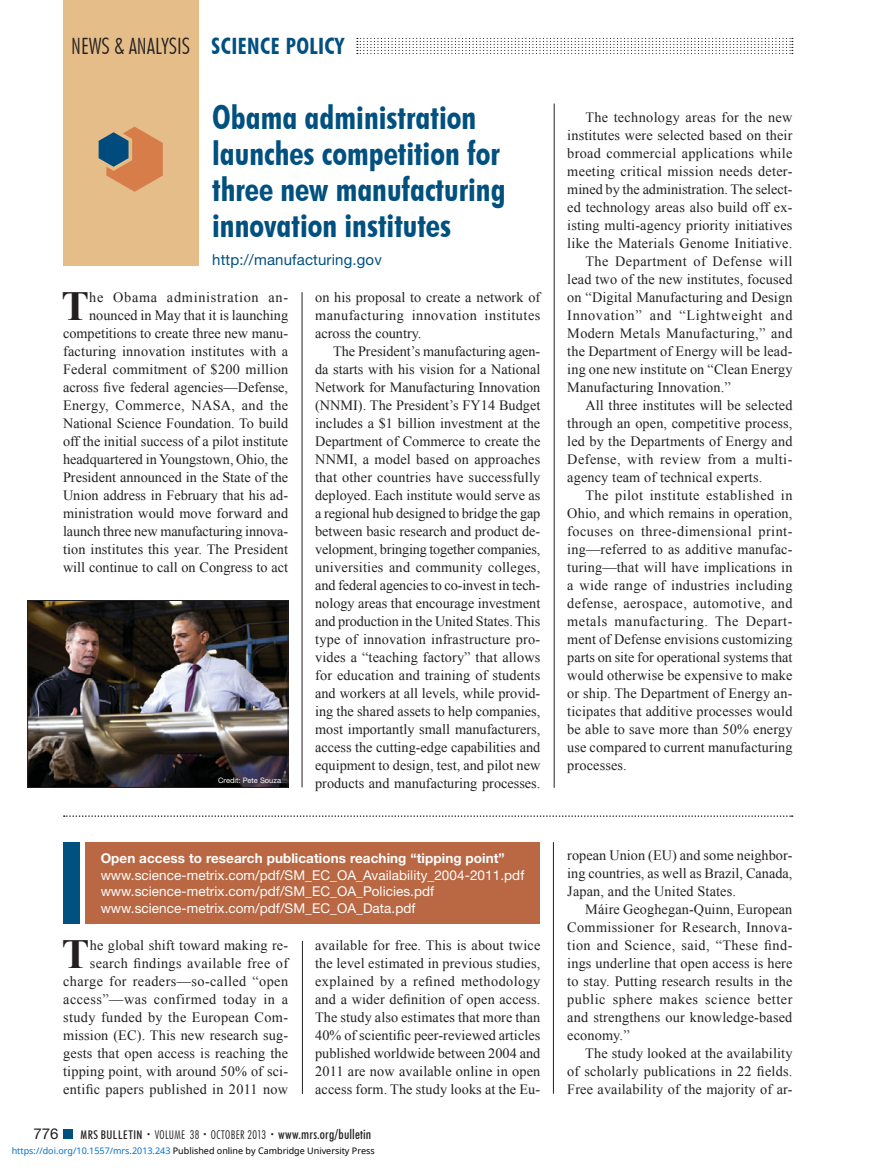
<style>
.page{position:relative;width:878px;height:1175px;background:#fff}
.page>*{position:absolute;margin:0;border:0;box-sizing:border-box;transform-origin:0 0}
.t1{font:700 41.4px "Times New Roman";color:#231f20}
.t2{font:700 condensed 33px/36px "Futura BT";color:#005080}
.t3{font:300 condensed 22.5px "Futura BT";color:#231f20}
.t4{font:700 condensed 22.5px "Futura BT";letter-spacing:.02em;color:#005080}
.t5{font:15px "Helvetica Neue LT Std";letter-spacing:.01em;color:#005080}
.t6{font:15px "Helvetica Neue LT Std";color:#231f20}
.t7{font:14.25px/18px "Times New Roman";letter-spacing:.01em;color:#231f20;text-align:justify}
.t8{font:14.25px "Times New Roman";letter-spacing:.035em;color:#231f20}
.t9{font:14.25px "Times New Roman";letter-spacing:.03em;color:#231f20}
.t10{font:14.25px "Times New Roman";letter-spacing:.04em;color:#231f20}
.t11{font:14.25px "Times New Roman";letter-spacing:.045em;color:#231f20}
.t12{font:13.5px/16.5px "Helvetica Neue LT Std";letter-spacing:.005em;color:#fff}
.t13{font:700 13.5px "Helvetica Neue LT Std";letter-spacing:.005em;color:#fff}
.t14{font:500 condensed 13.5px "Futura BT";letter-spacing:.01em;color:#231f20}
.t15{font:9px "Noto Sans";color:#000}
.t16{font:7.5px "Helvetica Neue LT Std";color:#fff}
.s1{font-size:12px}
.s2{font-weight:300;font-size:7.5px}
.s3{font-weight:300;font-size:12px}
.s4{color:#0172cf}
</style>
<div class="page">
<div style="left:63px;top:1130px;width:9px;height:8px;background:#005080"></div>
<svg style="left:357px;top:38px;width:435px;height:16px"></svg>
<div style="left:63px;top:0;width:135px;height:266px;background:#e4bd89"></div>
<svg style="left:99px;top:127px;width:64px;height:65px"></svg>
<img style="left:29px;top:602px;width:257px;height:184px">
<div style="left:27px;top:600px;width:261px;height:188px;border:1px solid #231f20"></div>
<hr style="left:554px;top:104px;width:1px;height:684px;background:#231f20">
<hr style="left:302px;top:292px;width:1px;height:495px;background:#231f20">
<svg style="left:64px;top:815px;width:728px;height:2px"></svg>
<div style="left:85px;top:842px;width:455px;height:81px;background:#b96843"></div>
<div style="left:63px;top:842px;width:16px;height:81px;background:#005080"></div>
<hr style="left:302px;top:940px;width:1px;height:154px;background:#231f20">
<hr style="left:553px;top:842px;width:1px;height:251px;background:#231f20">
<h3 class="t3" style="left:76px;top:33px;width:108px">NEWS &amp; EVENTS</h3>
<h3 class="t4" style="left:212px;top:32px;width:134px">SCIENCE POLICY</h3>
<h3 class="t3" style="left:71px;top:32px;width:120px">NEWS &amp; ANALYSIS</h3>
<h2 class="t2" style="left:212px;top:99px;width:295px">Obama administration launches competition for three new manufacturing innovation institutes</h2>
<p class="t5" style="left:212px;top:254px;width:171px">http://manufacturing.gov</p>
<p class="t7" style="left:63px;top:288px;width:227px;text-align:right">he Obama administration an&shy;nounced in May that it is launching competitions to create three new manu&shy;facturing innovation institutes with a Federal commitment of $200 million across five federal agencies—Defense, Energy, Commerce, NASA, and the National Science Foundation. To build off the initial success of a pilot institute headquartered in Youngstown, Ohio, the President announced in the State of the Union address in February that his ad&shy;ministration would move forward and launch three new manufacturing innova&shy;tion institutes this year. The President will continue to call on Congress to act</p>
<p class="t7" style="left:315px;top:288px;width:227px">on his proposal to create a network of manufacturing innovation institutes across the country.</p>
<h1 class="t1" style="left:62px;top:283px;width:29px">T</h1>
<p class="t7" style="left:315px;top:342px;width:227px;text-indent:18px">The President’s manufacturing agen&shy;da starts with his vision for a National Network for Manufacturing Innovation (NNMI). The President’s FY14 Budget includes a $1 billion investment at the Department of Commerce to create the NNMI, a model based on approaches that other countries have successfully deployed. Each institute would serve as a regional hub designed to bridge the gap between basic research and product de&shy;velopment, bringing together companies, universities and community colleges, and federal agencies to co-invest in tech&shy;nology areas that encourage investment and production in the United States. This type of innovation infrastructure pro&shy;vides a “teaching factory” that allows for education and training of students and workers at all levels, while provid&shy;ing the shared assets to help companies, most importantly small manufacturers, access the cutting-edge capabilities and equipment to design, test, and pilot new products and manufacturing processes.</p>
<p class="t16" style="left:218px;top:777px;width:64px">Credit: Pete Souza</p>
<p class="t13" style="left:101px;top:853px;width:406px">Open access to research publications reaching “tipping point”</p>
<p class="t12" style="left:101px;top:868px;width:425px">www.science-metrix.com/pdf/SM_EC_OA_Availability_2004-2011.pdf www.science-metrix.com/pdf/SM_EC_OA_Policies.pdf www.science-metrix.com/pdf/SM_EC_OA_Data.pdf</p>
<p class="t7" style="left:315px;top:936px;width:227px">available for free. This is about twice the level estimated in previous studies, explained by a refined methodology and a wider definition of open access.<br>The study also estimates that more than 40% of scientific peer-reviewed articles published worldwide between 2004 and 2011 are now available online in open access form. The study looks at the Eu-</p>
<p class="t7" style="left:63px;top:936px;width:226px;text-align:right">he global shift toward making re&shy;search findings available free of charge for readers—so-called “open access”—was confirmed today in a study funded by the European Com&shy;mission (EC). This new research sug&shy;gests that open access is reaching the tipping point, with around 50% of sci&shy;entific papers published in 2011 now</p>
<h1 class="t1" style="left:62px;top:931px;width:29px">T</h1>
<p class="t6" style="left:33px;top:1128px;width:27px">776</p>
<p class="t14" style="left:81px;top:1126px;width:292px"><span class="s1">MRS BULLETIN</span> <span class="s2">•</span> <span class="s3">VOLUME 38</span> <span class="s2">•</span> <span class="s3">OCTOBER 2013</span> <span class="s2">•</span> www.mrs.org/bulletin</p>
<p class="t15" style="left:12px;top:1143px;width:364px"><span class="s4">https://doi.org/10.1557/mrs.2013.243</span> Published online by Cambridge University Press</p>
<p class="t7" style="left:585px;top:108px;width:209px">The technology areas for the new</p>
<p class="t7" style="left:567px;top:126px;width:227px">institutes were selected based on their</p>
<p class="t7" style="left:567px;top:144px;width:227px">broad commercial applications while</p>
<p class="t7" style="left:567px;top:162px;width:227px">meeting critical mission needs deter-</p>
<p class="t7" style="left:567px;top:180px;width:227px">mined by the administration. The select-</p>
<p class="t7" style="left:567px;top:198px;width:227px">ed technology areas also build off ex-</p>
<p class="t7" style="left:567px;top:216px;width:227px">isting multi-agency priority initiatives</p>
<p class="t7" style="left:567px;top:234px;width:227px">like the Materials Genome Initiative.</p>
<p class="t8" style="left:585px;top:253px;width:209px">The Department of Defense will</p>
<p class="t7" style="left:567px;top:270px;width:227px">lead two of the new institutes, focused</p>
<p class="t7" style="left:567px;top:288px;width:227px">on “Digital Manufacturing and Design</p>
<p class="t11" style="left:567px;top:307px;width:227px">Innovation” and “Lightweight and</p>
<p class="t7" style="left:567px;top:324px;width:227px">Modern Metals Manufacturing,” and</p>
<p class="t7" style="left:567px;top:342px;width:227px">the Department of Energy will be lead-</p>
<p class="t7" style="left:567px;top:360px;width:227px">ing one new institute on “Clean Energy</p>
<p class="t7" style="left:567px;top:378px;width:165px">Manufacturing Innovation.”</p>
<p class="t7" style="left:585px;top:396px;width:209px">All three institutes will be selected</p>
<p class="t7" style="left:567px;top:414px;width:227px">through an open, competitive process,</p>
<p class="t7" style="left:567px;top:432px;width:227px">led by the Departments of Energy and</p>
<p class="t9" style="left:567px;top:451px;width:227px">Defense, with review from a multi-</p>
<p class="t7" style="left:567px;top:468px;width:196px">agency team of technical experts.</p>
<p class="t8" style="left:585px;top:487px;width:209px">The pilot institute established in</p>
<p class="t7" style="left:567px;top:504px;width:227px">Ohio, and which remains in operation,</p>
<p class="t8" style="left:567px;top:523px;width:227px">focuses on three-dimensional print-</p>
<p class="t7" style="left:567px;top:540px;width:227px">ing—referred to as additive manufac-</p>
<p class="t7" style="left:567px;top:558px;width:227px">turing—that will have implications in</p>
<p class="t7" style="left:567px;top:576px;width:227px">a wide range of industries including</p>
<p class="t9" style="left:567px;top:595px;width:227px">defense, aerospace, automotive, and</p>
<p class="t10" style="left:567px;top:613px;width:227px">metals manufacturing. The Depart-</p>
<p class="t7" style="left:567px;top:630px;width:227px">ment of Defense envisions customizing</p>
<p class="t7" style="left:567px;top:648px;width:227px">parts on site for operational systems that</p>
<p class="t7" style="left:567px;top:666px;width:227px">would otherwise be expensive to make</p>
<p class="t7" style="left:567px;top:684px;width:227px">or ship. The Department of Energy an-</p>
<p class="t7" style="left:567px;top:702px;width:227px">ticipates that additive processes would</p>
<p class="t7" style="left:567px;top:720px;width:227px">be able to save more than 50% energy</p>
<p class="t7" style="left:567px;top:738px;width:227px">use compared to current manufacturing</p>
<p class="t7" style="left:567px;top:756px;width:61px">processes.</p>
<p class="t7" style="left:567px;top:846px;width:227px">ropean Union (EU) and some neighbor&shy;ing countries, as well as Brazil, Canada, Japan, and the United States.</p>
<p class="t7" style="left:567px;top:900px;width:227px;text-indent:18px">Máire Geoghegan-Quinn, European Commissioner for Research, Innova&shy;tion and Science, said, “These find&shy;ings underline that open access is here to stay. Putting research results in the public sphere makes science better and strengthens our knowledge-based economy.”</p>
<p class="t7" style="left:567px;top:1044px;width:227px;text-indent:18px">The study looked at the availability of scholarly publications in 22 fields.<br>Free availability of the majority of ar-</p>
</div>
